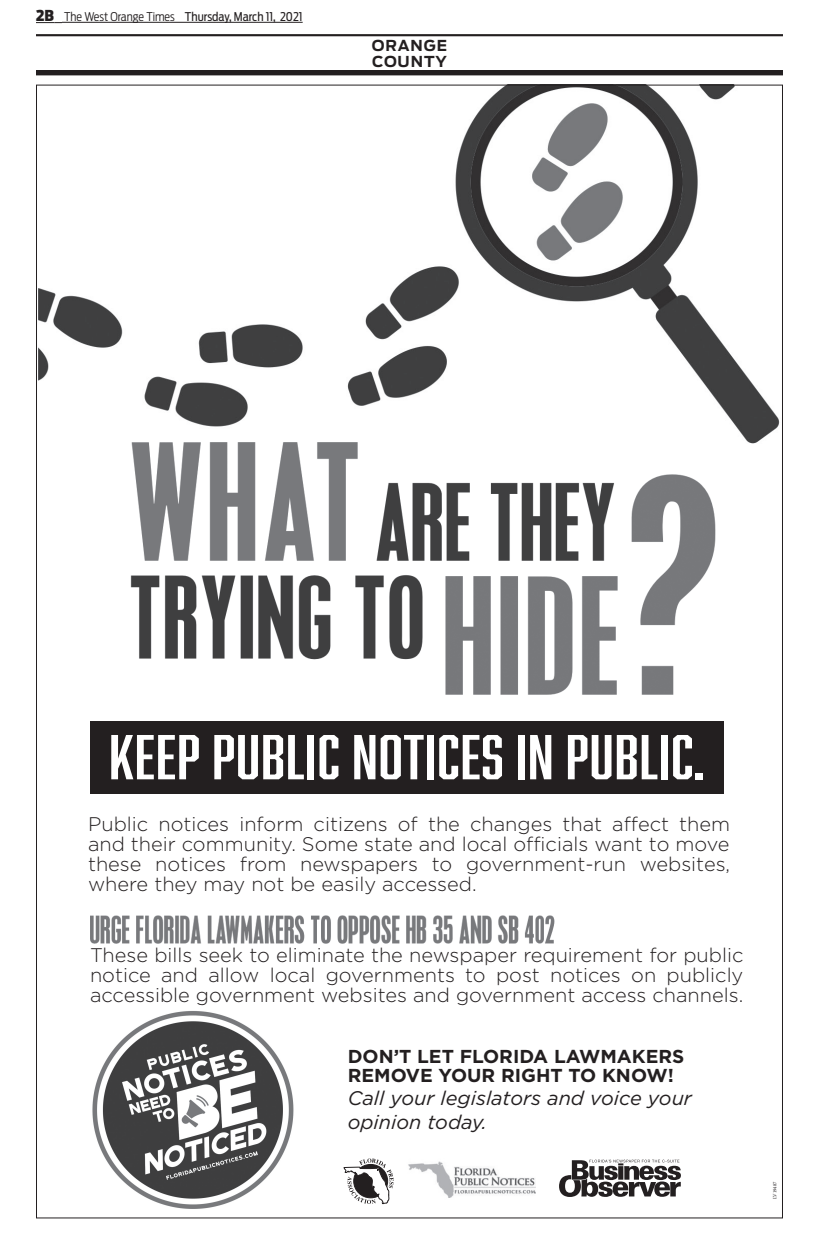
<style>
.page{position:relative;width:819px;height:1242px;background:#fff}
.page>*{position:absolute;margin:0;border:0;box-sizing:border-box;transform-origin:0 0}
.t1{font:58.3px "Abolition";letter-spacing:.01em;color:#fff;scale:1.21 1}
.t2{font:300 19.7px/20.1px "Gotham";color:#231f20;text-align:justify}
.t3{font:italic 19.7px/23.6px "Gotham";color:#231f20}
.t4{font:700 18.7px/18.5px "Gotham";color:#231f20}
.t5{font:700 15px/16.2px "Antenna";letter-spacing:.06em;color:#231f20}
.t6{font:12px "Antenna Cond";color:#231f20}
.t7{font:5px "Minion Pro";color:#231f20}
.s1{font-weight:900;font-size:15px}
.s2{font-weight:300}
</style>
<div class="page">
<svg style="left:36px;top:22px;width:26px;height:1px"></svg>
<hr style="left:62px;top:22px;width:241px;height:1px;background:#231f20">
<hr style="left:36px;top:34px;width:747px;height:2px;background:#231f20">
<div style="left:36px;top:70px;width:747px;height:5px;background:#231f20"></div>
<div style="left:90px;top:721px;width:633px;height:72px;background:#231f20"></div>
<svg style="left:344px;top:1158px;width:50px;height:47px"></svg>
<img style="left:92px;top:1011px;width:202px;height:198px">
<img style="left:38px;top:87px;width:742px;height:356px">
<img style="left:109px;top:436px;width:609px;height:259px">
<img style="left:90px;top:915px;width:465px;height:28px">
<svg style="left:559px;top:1160px;width:122px;height:37px"></svg>
<img style="left:408px;top:1161px;width:128px;height:37px">
<p class="t6" style="left:36px;top:10px;width:268px"><span class="s1">2B</span> <span class="s2">The West Orange Times</span> Thursday, March 11, 2021</p>
<p class="t5" style="left:372px;top:37px;width:77px">ORANGE<br>COUNTY</p>
<p class="t1" style="left:109px;top:723px;width:494px">KEEP PUBLIC NOTICES IN PUBLIC.</p>
<p class="t2" style="left:88px;top:814px;width:644px">Public notices inform citizens of the changes that affect them and their community. Some state and local officials want to move these notices from newspapers to government-run websites, where they may not be easily accessed.</p>
<p class="t2" style="left:90px;top:945px;width:655px">These bills seek to eliminate the newspaper requirement for public notice and allow local governments to post notices on publicly accessible government websites and government access channels.</p>
<p class="t4" style="left:348px;top:1047px;width:338px">DON’T LET FLORIDA LAWMAKERS<br>REMOVE YOUR RIGHT TO KNOW!</p>
<p class="t3" style="left:348px;top:1087px;width:346px">Call your legislators and voice your opinion today.</p>
<p class="t7" style="left:772px;top:1199px;width:19px;rotate:-90deg">LV19487</p>
</div>
